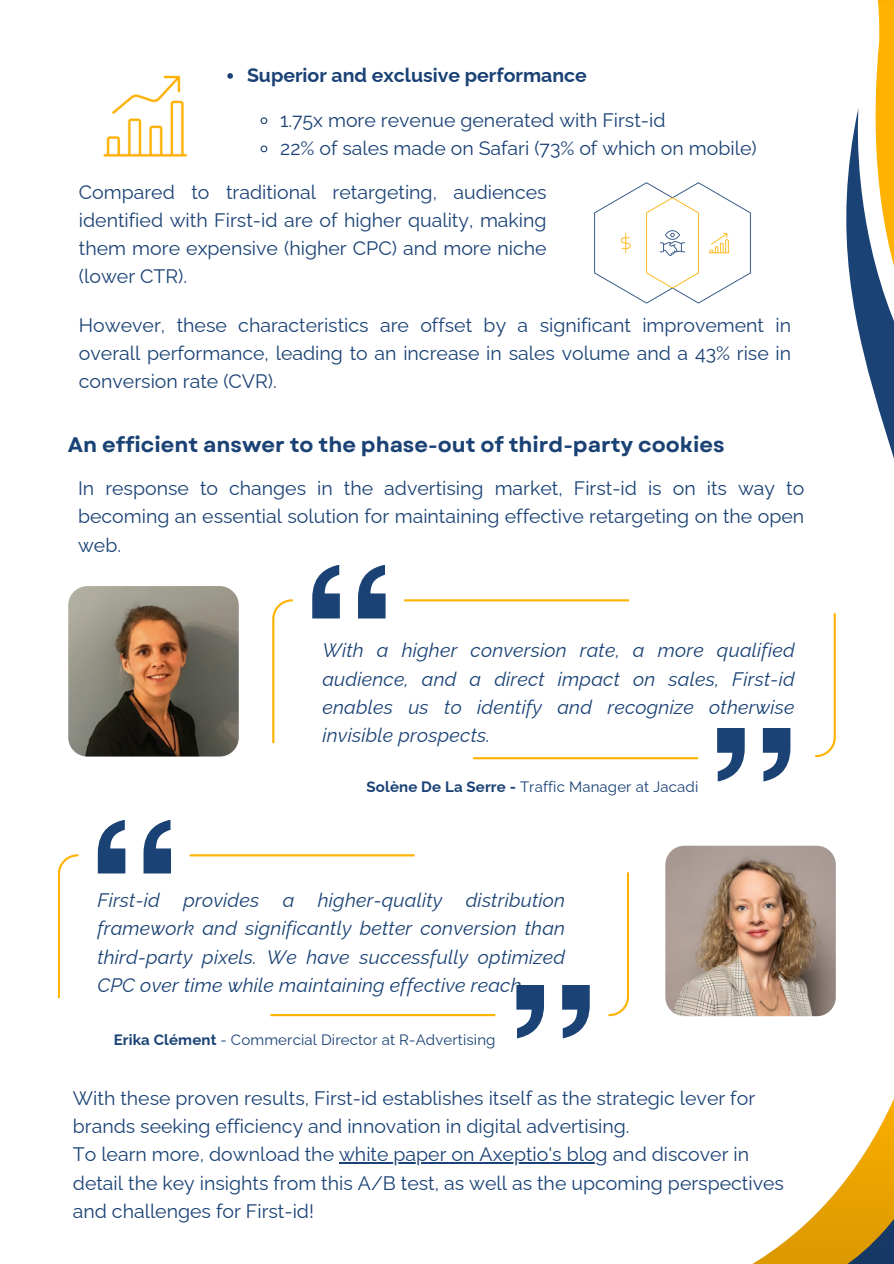
<style>
.page{position:relative;width:894px;height:1264px;background:#fff}
.page>*{position:absolute;margin:0;border:0;box-sizing:border-box;transform-origin:0 0}
.t1{font:700 21px "Garet";color:#1a4275}
.t2{font:19.5px/28.2px "Raleway";color:#1a4275;text-align:justify}
.t3{font:italic 19.5px/28.2px "Raleway";letter-spacing:.01em;color:#1a4275;text-align:justify}
.t4{font:700 19.5px "Raleway";color:#1a4275}
.t5{font:15px "Raleway";letter-spacing:.01em;color:#1a4275}
.s1{font-weight:700}
</style>
<div class="page">
<svg style="left:58px;top:854px;width:21px;height:144px"></svg>
<svg style="left:98px;top:820px;width:73px;height:53px"></svg>
<svg style="left:189px;top:854px;width:225px;height:2px"></svg>
<svg style="left:270px;top:1014px;width:225px;height:2px"></svg>
<svg style="left:516px;top:985px;width:73px;height:53px"></svg>
<svg style="left:608px;top:872px;width:21px;height:144px"></svg>
<hr style="left:339px;top:1162px;width:268px;height:1px;background:#1a4275">
<svg style="left:272px;top:599px;width:21px;height:144px"></svg>
<svg style="left:312px;top:565px;width:73px;height:53px"></svg>
<svg style="left:404px;top:599px;width:225px;height:2px"></svg>
<svg style="left:473px;top:757px;width:225px;height:2px"></svg>
<svg style="left:717px;top:728px;width:25px;height:53px"></svg>
<svg style="left:742px;top:728px;width:62px;height:289px"></svg>
<svg style="left:804px;top:613px;width:32px;height:404px"></svg>
<svg style="left:846px;top:24px;width:47px;height:432px"></svg>
<svg style="left:877px;top:0;width:16px;height:24px"></svg>
<svg style="left:754px;top:1101px;width:139px;height:162px"></svg>
<img style="left:594px;top:182px;width:157px;height:122px">
<img style="left:68px;top:586px;width:171px;height:170px;border-radius:19px">
<img style="left:665px;top:845px;width:170px;height:171px;border-radius:19px">
<img style="left:103px;top:75px;width:85px;height:82px">
<svg style="left:260px;top:117px;width:8px;height:8px"></svg>
<svg style="left:260px;top:145px;width:8px;height:8px"></svg>
<svg style="left:227px;top:73px;width:6px;height:6px"></svg>
<h2 class="t4" style="left:247px;top:64px;width:341px">Superior and exclusive performance</h2>
<p class="t2" style="left:280px;top:106px;width:387px">1.75x more revenue generated with First-id</p>
<p class="t2" style="left:280px;top:134px;width:478px">22% of sales made on Safari (73% of which on mobile)</p>
<p class="t2" style="left:79px;top:178px;width:469px">Compared to traditional retargeting, audiences identified with First-id are of higher quality, making them more expensive (higher CPC) and more niche (lower CTR).</p>
<h2 class="t2" style="left:79px;top:310px;width:713px">However, these characteristics are offset by a significant improvement in overall performance, leading to an increase in sales volume and a 43% rise in conversion rate (CVR).</h2>
<h2 class="t1" style="left:68px;top:430px;width:658px">An efficient answer to the phase-out of third-party cookies</h2>
<h1 class="t2" style="left:78px;top:474px;width:727px">In response to changes in the advertising market, First-id is on its way to becoming an essential solution for maintaining effective retargeting on the open web.</h1>
<p class="t3" style="left:322px;top:636px;width:473px">With a higher conversion rate, a more qualified audience, and a direct impact on sales, First-id enables us to identify and recognize otherwise invisible prospects.</p>
<h2 class="t5" style="left:366px;top:778px;width:333px"><span class="s1">Solène De La Serre -</span> Traffic Manager at Jacadi</h2>
<p class="t3" style="left:97px;top:886px;width:469px">First-id provides a higher-quality distribution framework and significantly better conversion than third-party pixels. We have successfully optimized CPC over time while maintaining effective reach.</p>
<h2 class="t5" style="left:114px;top:1030px;width:383px"><span class="s1">Erika Clément</span> - Commercial Director at R-Advertising</h2>
<p class="t2" style="left:73px;top:1084px;width:683px;text-align:left">With these proven results, First-id establishes itself as the strategic lever for brands seeking efficiency and innovation in digital advertising.<br>To learn more, download the white paper on Axeptio's blog and discover in</p>
<p class="t2" style="left:73px;top:1168px;width:712px">detail the key insights from this A/B test, as well as the upcoming perspectives and challenges for First-id!</p>
</div>
